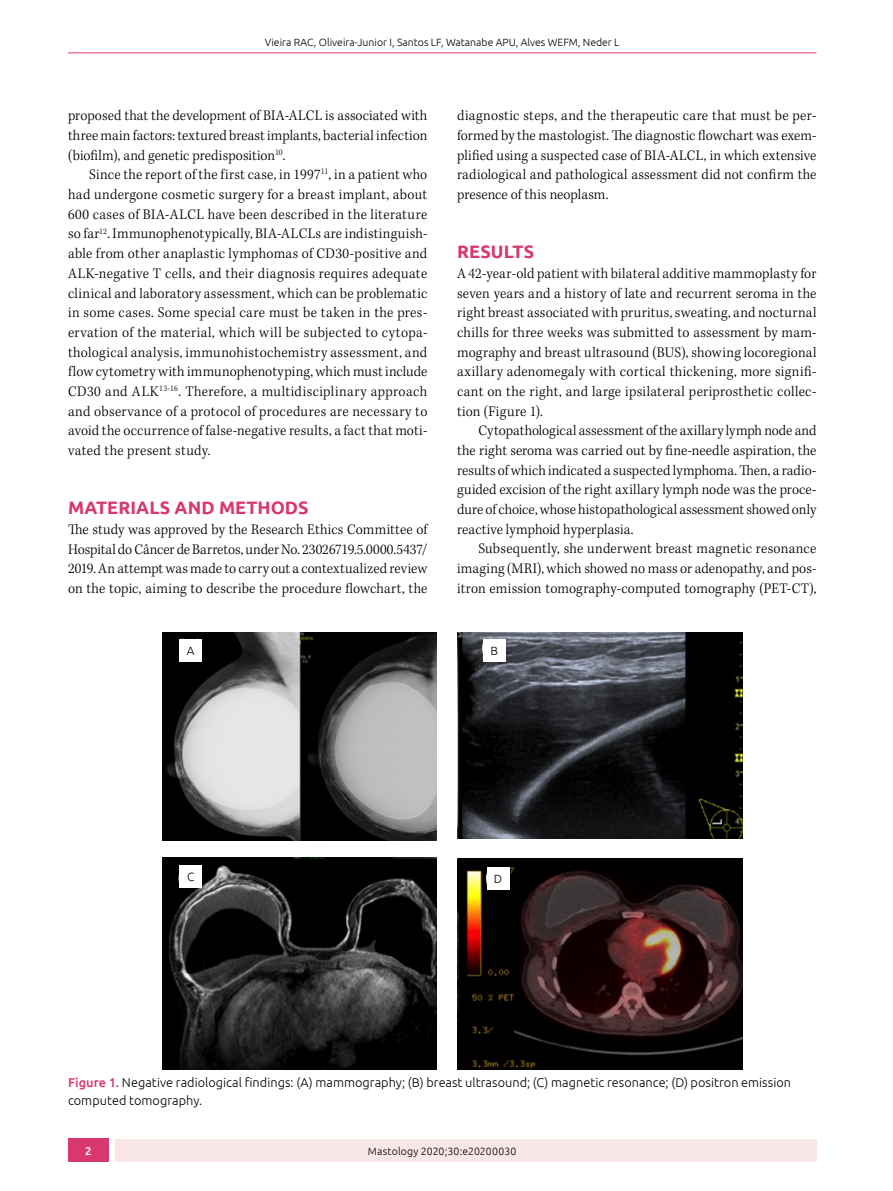
<style>
.page{position:relative;width:893px;height:1191px;background:#fff}
.page>*{position:absolute;margin:0;border:0;box-sizing:border-box;transform-origin:0 0}
.t1{font:700 18px "Ubuntu";letter-spacing:.005em;color:#d8386c}
.t2{font:300 15px/19.6px "Kepler Std";letter-spacing:.01em;color:#000;text-align:justify;scale:.95 1}
.t3{font:300 12.75px/18px "Ubuntu";color:#000}
.t4{font:300 12px "Ubuntu";color:#000}
.t5{font:500 11.25px "Ubuntu";color:#fff}
.t6{font:300 10.5px "Ubuntu";color:#000}
.s1{font-weight:500;color:#d8386c}
</style>
<div class="page">
<div style="left:115px;top:1139px;width:701px;height:23px;background:#f9e7e7"></div>
<div style="left:68px;top:1138px;width:40px;height:24px;background:#d8386c"></div>
<hr style="left:68px;top:53px;width:748px;height:1px;background:#d8386c">
<img style="left:163px;top:632px;width:274px;height:208px">
<img style="left:163px;top:858px;width:274px;height:211px">
<img style="left:458px;top:632px;width:285px;height:206px">
<img style="left:458px;top:858px;width:285px;height:211px">
<div style="left:180px;top:639px;width:22px;height:23px;background:#fff"></div>
<div style="left:180px;top:864px;width:22px;height:23px;background:#fff"></div>
<div style="left:483px;top:639px;width:23px;height:23px;background:#fff"></div>
<div style="left:487px;top:866px;width:22px;height:23px;background:#fff"></div>
<p class="t6" style="left:265px;top:36px;width:356px">Vieira RAC, Oliveira-Junior I, Santos LF, Watanabe APU, Alves WEFM, Neder L</p>
<p class="t2" style="left:68px;top:106px;width:380px">proposed that the development of BIA-ALCL is associated with three main factors: textured breast implants, bacterial infection (biofilm), and genetic predisposition<sup>10</sup>.</p>
<p class="t2" style="left:68px;top:165px;width:380px;text-indent:21px">Since the report of the first case, in 1997<sup>11</sup>, in a patient who had undergone cosmetic surgery for a breast implant, about 600 cases of BIA-ALCL have been described in the literature so far<sup>12</sup>. Immunophenotypically, BIA-ALCLs are indistinguish&shy;able from other anaplastic lymphomas of CD30-positive and ALK-negative T cells, and their diagnosis requires adequate clinical and laboratory assessment, which can be problematic in some cases. Some special care must be taken in the pres&shy;ervation of the material, which will be subjected to cytopa&shy;thological analysis, immunohistochemistry assessment, and flow cytometry with immunophenotyping, which must include CD30 and ALK<sup>13-16</sup>. Therefore, a multidisciplinary approach and observance of a protocol of procedures are necessary to avoid the occurrence of false-negative results, a fact that moti&shy;vated the present study.</p>
<p class="t1" style="left:68px;top:497px;width:242px">MATERIALS AND METHODS</p>
<p class="t2" style="left:68px;top:520px;width:380px">The study was approved by the Research Ethics Committee of Hospital do Câncer de Barretos, under No. 23026719.5.0000.5437/ 2019. An attempt was made to carry out a contextualized review on the topic, aiming to describe the procedure flowchart, the</p>
<p class="t4" style="left:187px;top:644px;width:9px">A</p>
<p class="t2" style="left:457px;top:106px;width:380px">diagnostic steps, and the therapeutic care that must be per&shy;formed by the mastologist. The diagnostic flowchart was exem&shy;plified using a suspected case of BIA-ALCL, in which extensive radiological and pathological assessment did not confirm the presence of this neoplasm.</p>
<p class="t1" style="left:457px;top:241px;width:79px">RESULTS</p>
<p class="t2" style="left:457px;top:264px;width:380px">A 42-year-old patient with bilateral additive mammoplasty for seven years and a history of late and recurrent seroma in the right breast associated with pruritus, sweating, and nocturnal chills for three weeks was submitted to assessment by mam&shy;mography and breast ultrasound (BUS), showing locoregional axillary adenomegaly with cortical thickening, more signifi&shy;cant on the right, and large ipsilateral periprosthetic collec&shy;tion (Figure 1).</p>
<p class="t2" style="left:457px;top:421px;width:380px;text-indent:21px">Cytopathological assessment of the axillary lymph node and the right seroma was carried out by fine-needle aspiration, the results of which indicated a suspected lymphoma. Then, a radio&shy;guided excision of the right axillary lymph node was the proce&shy;dure of choice, whose histopathological assessment showed only reactive lymphoid hyperplasia.</p>
<p class="t2" style="left:457px;top:539px;width:380px;text-indent:21px">Subsequently, she underwent breast magnetic resonance imaging (MRI), which showed no mass or adenopathy, and pos&shy;itron emission tomography-computed tomography (PET-CT),</p>
<p class="t4" style="left:490px;top:644px;width:9px">B</p>
<p class="t4" style="left:187px;top:869px;width:9px">C</p>
<p class="t4" style="left:494px;top:871px;width:10px">D</p>
<p class="t3" style="left:68px;top:1073px;width:725px"><span class="s1">Figure 1.</span> Negative radiological findings: (A) mammography; (B) breast ultrasound; (C) magnetic resonance; (D) positron emission computed tomography.</p>
<p class="t5" style="left:85px;top:1143px;width:8px">2</p>
<p class="t6" style="left:368px;top:1144px;width:150px">Mastology 2020;30:e20200030</p>
</div>
